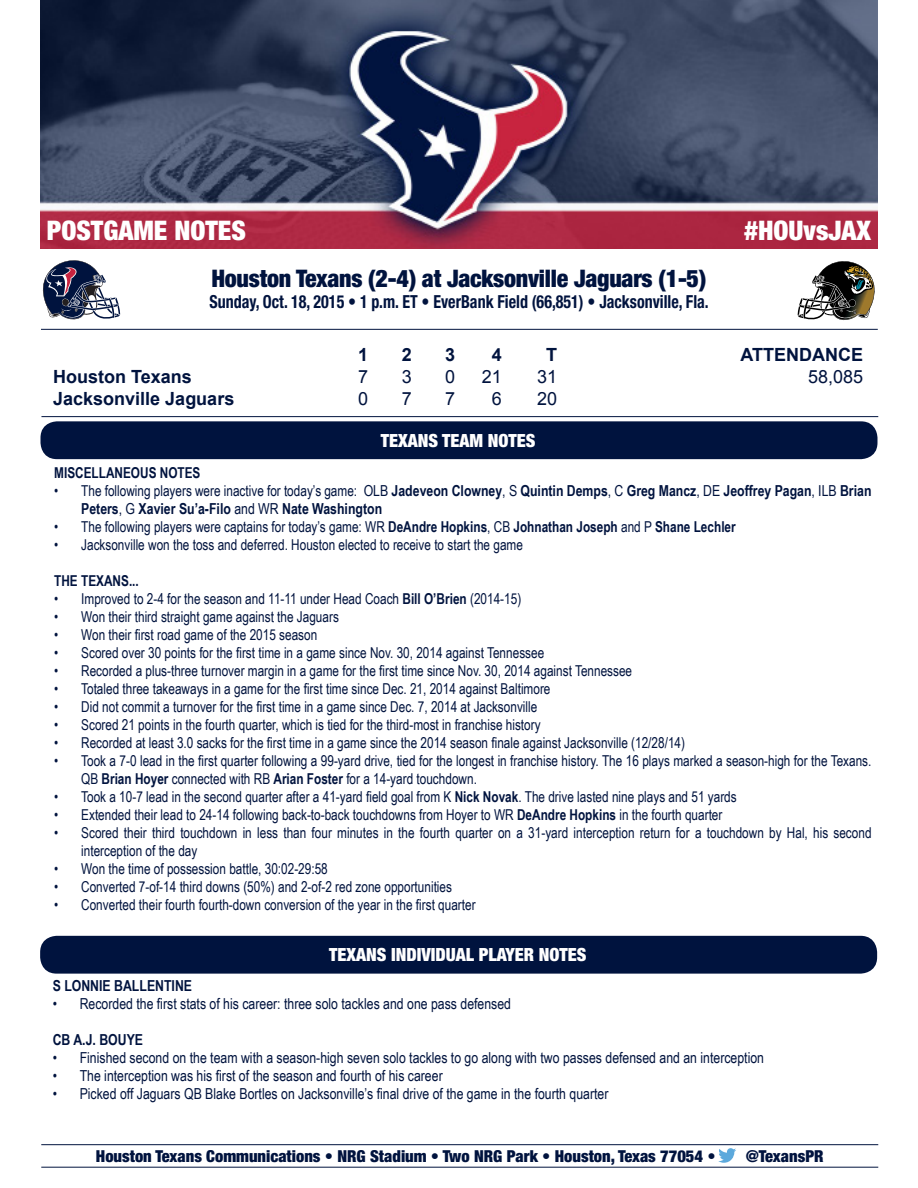
<style>
.page{position:relative;width:918px;height:1188px;background:#fff}
.page>*{position:absolute;margin:0;border:0;box-sizing:border-box;transform-origin:0 0}
.t1{font:900 condensed 27px "Helvetica Neue LT Std";color:#fff}
.t2{font:900 condensed 24.3px "Helvetica Neue LT Std";letter-spacing:-.01em;color:#00133e}
.t3{font:700 18.15px "Arial";color:#00133e}
.t4{font:900 condensed 18.15px "Helvetica Neue LT Std";color:#fff}
.t5{font:18.15px "Arial";color:#00133e}
.t6{font:700 condensed 18px "Helvetica Neue LT Std";color:#00133e;scale:.89 1}
.t7{font:900 condensed 16.5px "Helvetica Neue LT Std";color:#00133e}
.t8{font:15.15px "Arial Narrow";color:#00133e}
.t9{font:700 15.15px/18px "Arial Narrow";color:#00133e}
.t10{font:15px/18px "Arial Narrow";color:#00133e;scale:.96 1}
.t11{font:700 15px "Arial Narrow";color:#00133e;scale:.96 1}
.s1{font-weight:400;font-size:15px}
.s2{font-weight:400}
.s3{font-weight:700}
.s4{font-size:15px}
</style>
<div class="page">
<div style="left:40px;top:421px;width:838px;height:38px;background:#00133e;border-radius:17px"></div>
<img style="left:41px;top:0;width:837px;height:249px">
<hr style="left:41px;top:1144px;width:837px;height:1px;background:#00133e">
<hr style="left:41px;top:1167px;width:837px;height:1px;background:#00133e">
<svg style="left:718px;top:1148px;width:18px;height:15px"></svg>
<hr style="left:41px;top:329px;width:837px;height:1px;background:#00133e">
<svg style="left:42px;top:260px;width:79px;height:60px"></svg>
<svg style="left:797px;top:261px;width:78px;height:60px"></svg>
<hr style="left:41px;top:416px;width:837px;height:1px;background:#00133e">
<div style="left:40px;top:936px;width:837px;height:38px;background:#00133e;border-radius:17px"></div>
<p class="t1" style="left:47px;top:213px;width:200px">POSTGAME NOTES</p>
<p class="t2" style="left:211px;top:263px;width:497px">Houston Texans (2-4) at Jacksonville Jaguars (1-5)</p>
<p class="t6" style="left:210px;top:290px;width:562px">Sunday, Oct. 18, 2015 • 1 p.m. ET • EverBank Field (66,851) • Jacksonville, Fla.</p>
<p class="t1" style="left:744px;top:213px;width:129px">#HOUvsJAX</p>
<p class="t3" style="left:358px;top:342px;width:12px">1</p>
<p class="t3" style="left:402px;top:342px;width:12px">2</p>
<p class="t3" style="left:445px;top:342px;width:12px">3</p>
<p class="t3" style="left:492px;top:342px;width:12px">4</p>
<p class="t3" style="left:546px;top:342px;width:12px">T</p>
<p class="t3" style="left:741px;top:342px;width:124px">ATTENDANCE</p>
<p class="t3" style="left:53px;top:364px;width:140px">Houston Texans</p>
<p class="t5" style="left:358px;top:364px;width:12px">7</p>
<p class="t5" style="left:402px;top:364px;width:12px">3</p>
<p class="t5" style="left:445px;top:364px;width:12px">0</p>
<p class="t5" style="left:482px;top:364px;width:22px">21</p>
<p class="t5" style="left:537px;top:364px;width:22px">31</p>
<p class="t5" style="left:808px;top:364px;width:57px">58,085</p>
<p class="t3" style="left:53px;top:385px;width:183px">Jacksonville Jaguars</p>
<p class="t5" style="left:358px;top:386px;width:12px">0</p>
<p class="t5" style="left:402px;top:386px;width:12px">7</p>
<p class="t5" style="left:445px;top:386px;width:12px">7</p>
<p class="t5" style="left:492px;top:386px;width:12px">6</p>
<p class="t5" style="left:537px;top:386px;width:22px">20</p>
<p class="t4" style="left:381px;top:429px;width:156px">TEXANS TEAM NOTES</p>
<p class="t11" style="left:54px;top:461px;width:154px">MISCELLANEOUS NOTES</p>
<p class="t9" style="left:81px;top:480px;width:792px;text-indent:-27px"><span class="s1">• The following players were inactive for today’s game:</span> <span class="s2">OLB</span> Jadeveon Clowney<span class="s2">, S</span> Quintin Demps<span class="s2">, C</span> Greg Mancz<span class="s2">, DE</span> Jeoffrey Pagan<span class="s2">, ILB</span> Brian<br>Peters<span class="s2">, G</span> Xavier Su’a-Filo <span class="s2">and WR</span> Nate Washington</p>
<p class="t10" style="left:54px;top:517px;width:711px">• The following players were captains for today’s game: WR <span class="s3">DeAndre Hopkins</span>, CB <span class="s3">Johnathan Joseph</span> and P <span class="s3">Shane Lechler</span></p>
<p class="t10" style="left:54px;top:535px;width:490px">• Jacksonville won the toss and deferred. Houston elected to receive to start the game</p>
<p class="t11" style="left:54px;top:569px;width:90px">THE TEXANS...</p>
<p class="t10" style="left:54px;top:589px;width:488px">• Improved to 2-4 for the season and 11-11 under Head Coach <span class="s3">Bill O’Brien</span> (2014-15)</p>
<p class="t10" style="left:54px;top:607px;width:298px">• Won their third straight game against the Jaguars</p>
<p class="t10" style="left:54px;top:625px;width:276px">• Won their first road game of the 2015 season</p>
<p class="t10" style="left:54px;top:643px;width:512px">• Scored over 30 points for the first time in a game since Nov. 30, 2014 against Tennessee</p>
<p class="t10" style="left:54px;top:661px;width:604px">• Recorded a plus-three turnover margin in a game for the first time since Nov. 30, 2014 against Tennessee</p>
<p class="t10" style="left:54px;top:679px;width:518px">• Totaled three takeaways in a game for the first time since Dec. 21, 2014 against Baltimore</p>
<p class="t10" style="left:54px;top:697px;width:505px">• Did not commit a turnover for the first time in a game since Dec. 7, 2014 at Jacksonville</p>
<p class="t10" style="left:54px;top:715px;width:508px">• Scored 21 points in the fourth quarter, which is tied for the third-most in franchise history</p>
<p class="t10" style="left:54px;top:733px;width:659px">• Recorded at least 3.0 sacks for the first time in a game since the 2014 season finale against Jacksonville (12/28/14)</p>
<p class="t10" style="left:81px;top:751px;width:825px;text-indent:-27px">• Took a 7-0 lead in the first quarter following a 99-yard drive, tied for the longest in franchise history. The 16 plays marked a season-high for the Texans.<br>QB <span class="s3">Brian Hoyer</span> connected with RB <span class="s3">Arian Foster</span> for a 14-yard touchdown.</p>
<p class="t10" style="left:54px;top:787px;width:713px">• Took a 10-7 lead in the second quarter after a 41-yard field goal from K <span class="s3">Nick Novak</span>. The drive lasted nine plays and 51 yards</p>
<p class="t10" style="left:54px;top:805px;width:698px">• Extended their lead to 24-14 following back-to-back touchdowns from Hoyer to WR <span class="s3">DeAndre Hopkins</span> in the fourth quarter</p>
<p class="t10" style="left:81px;top:823px;width:825px;text-indent:-27px">• Scored their third touchdown in less than four minutes in the fourth quarter on a 31-yard interception return for a touchdown by Hal, his second interception of the day</p>
<p class="t10" style="left:54px;top:859px;width:287px">• Won the time of possession battle, 30:02-29:58</p>
<p class="t10" style="left:54px;top:877px;width:416px">• Converted 7-of-14 third downs (50%) and 2-of-2 red zone opportunities</p>
<p class="t10" style="left:54px;top:895px;width:441px">• Converted their fourth fourth-down conversion of the year in the first quarter</p>
<p class="t4" style="left:329px;top:944px;width:259px">TEXANS INDIVIDUAL PLAYER NOTES</p>
<p class="t9" style="left:53px;top:976px;width:141px">S LONNIE BALLENTINE</p>
<p class="t8" style="left:53px;top:993px;width:460px"><span class="s4">•</span> Recorded the first stats of his career: three solo tackles and one pass defensed</p>
<p class="t9" style="left:53px;top:1030px;width:92px">CB A.J. BOUYE</p>
<p class="t8" style="left:53px;top:1047px;width:713px"><span class="s4">•</span> Finished second on the team with a season-high seven solo tackles to go along with two passes defensed and an interception</p>
<p class="t8" style="left:53px;top:1065px;width:392px"><span class="s4">•</span> The interception was his first of the season and fourth of his career</p>
<p class="t8" style="left:53px;top:1083px;width:557px"><span class="s4">•</span> Picked off Jaguars QB Blake Bortles on Jacksonville’s final drive of the game in the fourth quarter</p>
<p class="t7" style="left:96px;top:1146px;width:621px">Houston Texans Communications • NRG Stadium • Two NRG Park • Houston, Texas 77054 •</p>
<p class="t7" style="left:746px;top:1146px;width:79px">@TexansPR</p>
</div>
